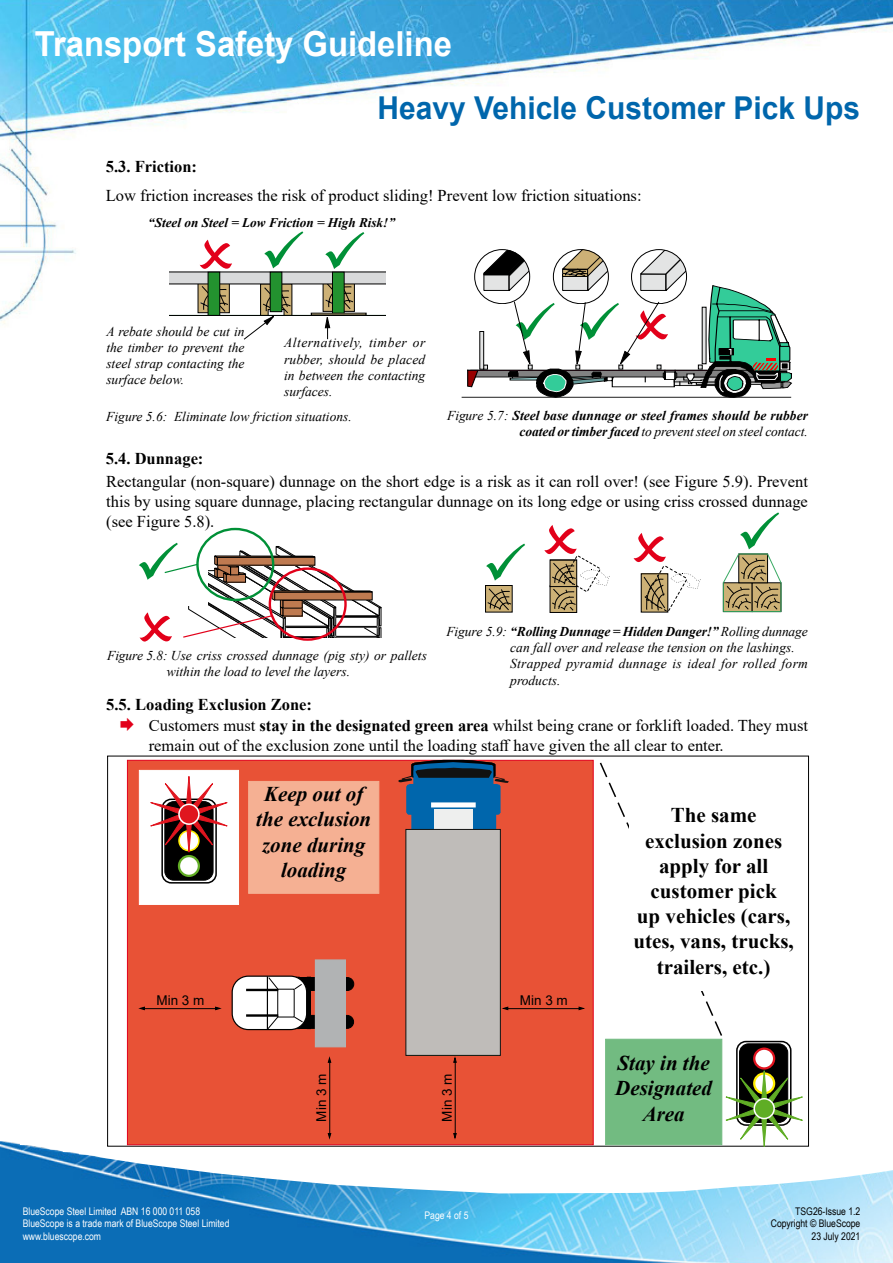
<style>
.page{position:relative;width:893px;height:1263px;background:#fff}
.page>*{position:absolute;margin:0;border:0;box-sizing:border-box;transform-origin:0 0}
.t1{font:700 34.5px "Arial";color:#fff;scale:.95 1}
.t2{font:700 31.5px "Arial";color:#0066ac;scale:.95 1}
.t3{font:700 21px/25.2px "Times New Roman";color:#000;text-align:center}
.t4{font:italic 700 21px/25.2px "Times New Roman";color:#000;text-align:center}
.t5{font:16.5px/19.8px "Times New Roman";color:#000}
.t6{font:700 16.5px "Times New Roman";color:#000}
.t7{font:italic 13.5px/16.2px "Times New Roman";color:#000}
.t8{font:italic 700 13.5px/16.2px "Times New Roman";color:#000;text-align:right}
.t9{font:13.5px "Arial";color:#000}
.t10{font:italic 700 13.2px "Times New Roman";color:#000}
.t11{font:10.5px/12.6px "Arial Narrow";color:#fff}
.t12{font:10.5px/12.6px "Arial Narrow";color:#000;text-align:right}
.s1{font-weight:400}
.s2{font-weight:700}
</style>
<div class="page">
<img style="left:0;top:1193px;width:893px;height:70px">
<img style="left:0;top:0;width:893px;height:324px">
<svg style="left:0;top:1094px;width:893px;height:99px"></svg>
<div style="left:127px;top:760px;width:467px;height:385px;background:#e85236;border:1px solid #e2001a"></div>
<div style="left:291px;top:977px;width:63px;height:13px;background:#000;border-radius:6px"></div>
<div style="left:290px;top:977px;width:64px;height:14px;border:1px solid #000;border-radius:6px"></div>
<div style="left:291px;top:1015px;width:63px;height:13px;background:#000;border-radius:6px"></div>
<div style="left:290px;top:1015px;width:64px;height:14px;border:1px solid #000;border-radius:6px"></div>
<div style="left:232px;top:976px;width:75px;height:53px;background:#fff;border-radius:16px"></div>
<div style="left:232px;top:975px;width:75px;height:55px;border:1px solid #000;border-radius:16px"></div>
<hr style="left:267px;top:976px;width:1px;height:53px;background:#000">
<svg style="left:268px;top:1016px;width:11px;height:13px"></svg>
<svg style="left:268px;top:977px;width:11px;height:13px"></svg>
<svg style="left:294px;top:977px;width:17px;height:52px"></svg>
<hr style="left:246px;top:989px;width:32px;height:2px;background:#000">
<hr style="left:246px;top:1014px;width:32px;height:3px;background:#000">
<div style="left:315px;top:959px;width:31px;height:88px;background:#b1b3b4"></div>
<div style="left:605px;top:1039px;width:117px;height:106px;background:#72bb81;border:1px solid #72bb81"></div>
<div style="left:139px;top:770px;width:100px;height:135px;background:#fff"></div>
<div style="left:161px;top:798px;width:56px;height:85px;border:2px solid #000;border-radius:9px"></div>
<div style="left:165px;top:801px;width:48px;height:79px;background:#000;border-radius:9px"></div>
<div style="left:164px;top:801px;width:49px;height:79px;border:1px solid #000;border-radius:9px"></div>
<svg style="left:179px;top:856px;width:20px;height:20px"></svg>
<div style="left:178px;top:855px;width:22px;height:22px;border:2px solid #61ad25;border-radius:50%"></div>
<svg style="left:151px;top:776px;width:76px;height:77px"></svg>
<div style="left:179px;top:804px;width:20px;height:20px;background:#e0161f;border-radius:50%"></div>
<div style="left:178px;top:804px;width:22px;height:21px;border:2px solid #fff;border-radius:50%"></div>
<div style="left:736px;top:1041px;width:55px;height:85px;border:2px solid #000;border-radius:9px"></div>
<div style="left:739px;top:1044px;width:49px;height:78px;background:#000;border-radius:9px"></div>
<div style="left:739px;top:1043px;width:49px;height:80px;border:1px solid #000;border-radius:9px"></div>
<svg style="left:754px;top:1049px;width:20px;height:19px"></svg>
<div style="left:753px;top:1047px;width:22px;height:22px;border:2px solid #e1141f;border-radius:50%"></div>
<svg style="left:726px;top:1070px;width:76px;height:76px"></svg>
<div style="left:754px;top:1099px;width:20px;height:19px;background:#5fad25;border-radius:50%"></div>
<div style="left:753px;top:1098px;width:22px;height:21px;border:2px solid #fff;border-radius:50%"></div>
<svg style="left:453px;top:1057px;width:4px;height:6px"></svg>
<hr style="left:455px;top:1061px;width:1px;height:74px;background:#000">
<svg style="left:453px;top:1133px;width:4px;height:6px"></svg>
<svg style="left:578px;top:1006px;width:6px;height:5px"></svg>
<hr style="left:506px;top:1008px;width:74px;height:1px;background:#000">
<div style="left:248px;top:781px;width:131px;height:113px;background:#f5b093;border:1px solid #f5b093"></div>
<svg style="left:599px;top:762px;width:123px;height:274px"></svg>
<div style="left:630px;top:808px;width:168px;height:182px;background:#fff"></div>
<svg style="left:327px;top:1057px;width:5px;height:6px"></svg>
<hr style="left:329px;top:1061px;width:1px;height:74px;background:#000">
<svg style="left:327px;top:1133px;width:5px;height:6px"></svg>
<svg style="left:215px;top:1006px;width:6px;height:5px"></svg>
<hr style="left:143px;top:1008px;width:74px;height:1px;background:#000">
<svg style="left:139px;top:1006px;width:6px;height:5px"></svg>
<div style="left:485px;top:585px;width:27px;height:27px;background:#cdb176"></div>
<div style="left:485px;top:585px;width:27px;height:27px;border:1px solid #000"></div>
<svg style="left:487px;top:588px;width:24px;height:22px"></svg>
<div style="left:550px;top:586px;width:27px;height:27px;border:1px solid #000"></div>
<svg style="left:502px;top:1006px;width:7px;height:5px"></svg>
<svg style="left:398px;top:760px;width:111px;height:69px"></svg>
<div style="left:434px;top:809px;width:39px;height:25px;background:#eeefee"></div>
<div style="left:405px;top:829px;width:96px;height:227px;background:#bfbcb9;border:1px solid #111211"></div>
<svg style="left:549px;top:555px;width:61px;height:56px"></svg>
<svg style="left:640px;top:565px;width:61px;height:46px"></svg>
<svg style="left:461px;top:242px;width:331px;height:156px"></svg>
<svg style="left:169px;top:231px;width:217px;height:109px"></svg>
<svg style="left:164px;top:542px;width:218px;height:99px"></svg>
<svg style="left:723px;top:553px;width:59px;height:59px"></svg>
<h1 class="t1" style="left:35px;top:19px;width:441px">Transport Safety Guideline</h1>
<h2 class="t2" style="left:378px;top:85px;width:509px">Heavy Vehicle Customer Pick Ups</h2>
<p class="t6" style="left:106px;top:155px;width:93px">5.3. Friction:</p>
<p class="t5" style="left:106px;top:185px;width:537px">Low friction increases the risk of product sliding! Prevent low friction situations:</p>
<p class="t10" style="left:148px;top:213px;width:248px">“Steel on Steel = Low Friction = High Risk!”</p>
<p class="t7" style="left:106px;top:323px;width:140px;text-align:justify">A rebate should be cut in the timber to prevent the steel strap contacting the surface below.</p>
<p class="t7" style="left:284px;top:334px;width:143px;text-align:justify">Alternatively, timber or rubber, should be placed in between the contacting surfaces.</p>
<p class="t7" style="left:106px;top:408px;width:247px">Figure 5.6: Eliminate low friction situations.</p>
<p class="t6" style="left:106px;top:447px;width:99px">5.4. Dunnage:</p>
<p class="t8" style="left:447px;top:407px;width:362px"><span class="s1">Figure 5.7:</span> Steel base dunnage or steel frames should be rubber coated or timber faced <span class="s1">to prevent steel on steel contact.</span></p>
<p class="t5" style="left:106px;top:471px;width:703px;text-align:justify">Rectangular (non-square) dunnage on the short edge is a risk as it can roll over! (see Figure 5.9). Prevent this by using square dunnage, placing rectangular dunnage on its long edge or using criss crossed dunnage (see Figure 5.8).</p>
<p class="t7" style="left:167px;top:647px;width:262px;text-indent:-60px">Figure 5.8: Use criss crossed dunnage (pig sty) or pallets within the load to level the layers.</p>
<p class="t7" style="left:510px;top:623px;width:299px;text-indent:-64px">Figure 5.9: <span class="s2">“Rolling Dunnage = Hidden Danger!”</span> Rolling dunnage can fall over and release the tension on the lashings.<br>Strapped pyramid dunnage is ideal for rolled form products.</p>
<p class="t5" style="left:149px;top:693px;width:661px;line-height:21.6px;text-indent:-43px"><span class="s2">5.5. Loading Exclusion Zone:<br></span>Customers must <span class="s2">stay in the designated green area</span> whilst being crane or forklift loaded. They must</p>
<p class="t5" style="left:149px;top:735px;width:576px">remain out of the exclusion zone until the loading staff have given the all clear to enter.</p>
<p class="t4" style="left:256px;top:781px;width:116px">Keep out of the exclusion zone during loading</p>
<p class="t9" style="left:156px;top:991px;width:50px">Min 3 m</p>
<p class="t11" style="left:23px;top:1204px;width:208px">BlueScope Steel Limited ABN 16 000 011 058<br>BlueScope is a trade mark of BlueScope Steel Limited www.bluescope.com</p>
<p class="t9" style="left:312px;top:1121px;width:50px;rotate:-90deg">Min 3 m</p>
<p class="t9" style="left:438px;top:1121px;width:50px;rotate:-90deg">Min 3 m</p>
<p class="t9" style="left:520px;top:991px;width:50px">Min 3 m</p>
<p class="t3" style="left:633px;top:802px;width:162px">The same exclusion zones apply for all customer pick<br>up vehicles (cars, utes, vans, trucks, trailers, etc.)</p>
<p class="t4" style="left:615px;top:1050px;width:98px">Stay in the<br>Designated<br>Area</p>
<p class="t11" style="left:424px;top:1208px;width:46px">Page 4 of 5</p>
<p class="t12" style="left:771px;top:1204px;width:91px">TSG26-Issue 1.2<br>Copyright © BlueScope<br>23 July 2021</p>
</div>
